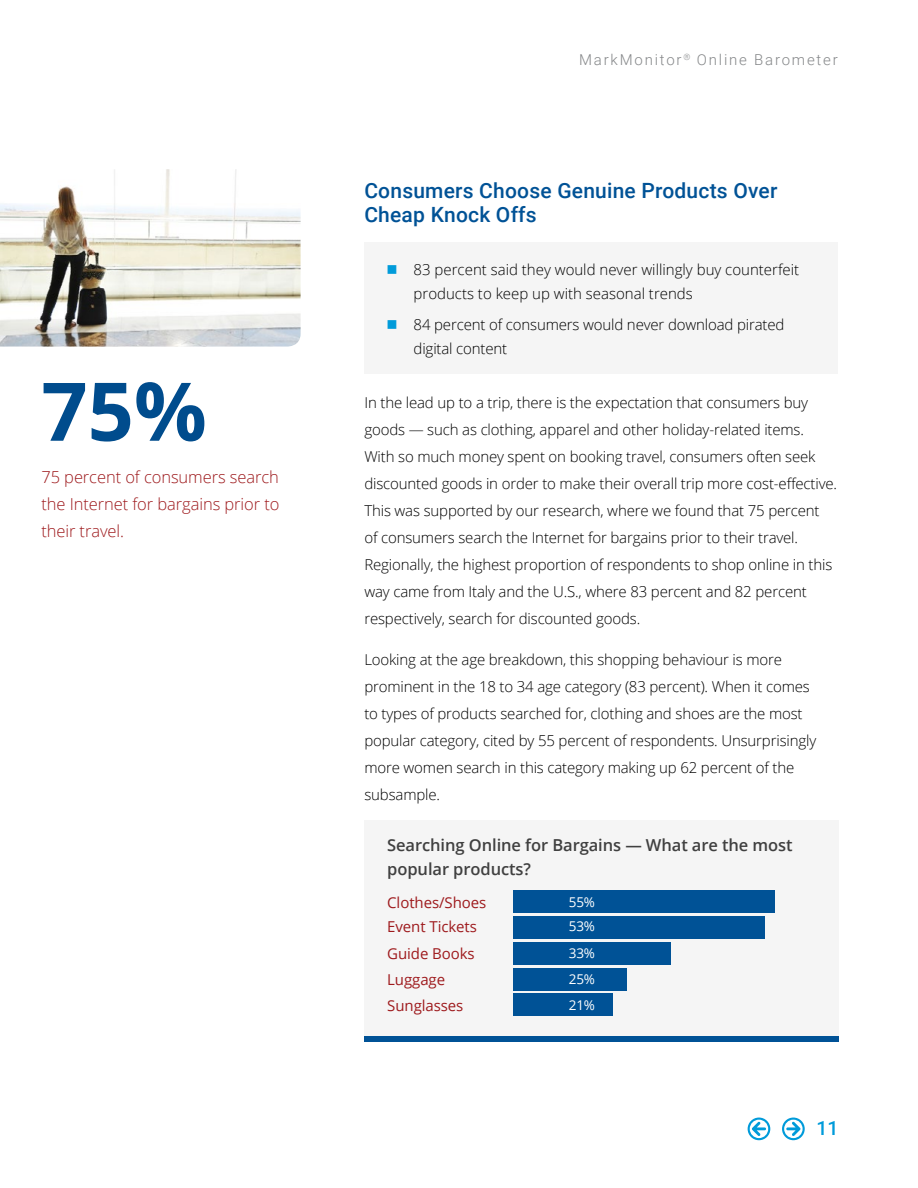
<style>
.page{position:relative;width:918px;height:1188px;background:#fff}
.page>*{position:absolute;margin:0;border:0;box-sizing:border-box;transform-origin:0 0}
.t1{font:700 81px "Open Sans";color:#004c8d}
.t2{font:500 21px/24px "Roboto";letter-spacing:.01em;color:#005296}
.t3{font:500 19.5px "Roboto";color:#009bda}
.t4{font:300 16.5px/27px "Open Sans";letter-spacing:-.005em;color:#9e1a1d;text-align:justify}
.t5{font:600 16.5px/24px "Open Sans";letter-spacing:-.005em;color:#404040}
.t6{font:300 15px/27px "Open Sans";letter-spacing:-.01em;color:#000}
.t7{font:15px "Open Sans";letter-spacing:-.005em;color:#9e1a1d}
.t8{font:300 15px "Roboto";letter-spacing:.12em;color:#86888a}
.t9{font:13.5px "Open Sans";letter-spacing:-.005em;color:#fff}
.s1{color:#009bda}
</style>
<div class="page">
<svg style="left:782px;top:1118px;width:23px;height:22px"></svg>
<svg style="left:748px;top:1118px;width:22px;height:22px"></svg>
<div style="left:364px;top:242px;width:474px;height:132px;background:#f5f5f5"></div>
<div style="left:364px;top:821px;width:474px;height:216px;background:#f5f5f5"></div>
<div style="left:364px;top:1037px;width:474px;height:5px;background:#005296"></div>
<img style="left:0;top:169px;width:301px;height:178px">
<div style="left:513px;top:890px;width:261px;height:23px;background:#005296"></div>
<div style="left:513px;top:916px;width:252px;height:23px;background:#005296"></div>
<div style="left:513px;top:942px;width:158px;height:22px;background:#005296"></div>
<div style="left:513px;top:968px;width:113px;height:22px;background:#005296"></div>
<div style="left:513px;top:994px;width:99px;height:22px;background:#005296"></div>
<h1 class="t1" style="left:41px;top:354px;width:167px">75%</h1>
<p class="t4" style="left:41px;top:463px;width:240px">75 percent of consumers search the Internet for bargains prior to their travel.</p>
<p class="t8" style="left:579px;top:49px;width:260px">MarkMonitor<sup>®</sup> Online Barometer</p>
<h2 class="t2" style="left:364px;top:178px;width:415px">Consumers Choose Genuine Products Over<br>Cheap Knock Offs</h2>
<p class="t6" style="left:414px;top:258px;width:387px;line-height:24px;text-indent:-27px"><span class="s1">■</span> 83 percent said they would never willingly buy counterfeit products to keep up with seasonal trends</p>
<p class="t6" style="left:414px;top:312px;width:372px;line-height:24px;text-indent:-27px"><span class="s1">■</span> 84 percent of consumers would never download pirated digital content</p>
<p class="t6" style="left:364px;top:389px;width:474px">In the lead up to a trip, there is the expectation that consumers buy goods — such as clothing, apparel and other holiday-related items.<br>With so much money spent on booking travel, consumers often seek discounted goods in order to make their overall trip more cost-effective.<br>This was supported by our research, where we found that 75 percent<br>of consumers search the Internet for bargains prior to their travel.<br>Regionally, the highest proportion of respondents to shop online in this way came from Italy and the U.S., where 83 percent and 82 percent respectively, search for discounted goods.</p>
<p class="t6" style="left:364px;top:646px;width:453px">Looking at the age breakdown, this shopping behaviour is more prominent in the 18 to 34 age category (83 percent). When it comes to types of products searched for, clothing and shoes are the most popular category, cited by 55 percent of respondents. Unsurprisingly more women search in this category making up 62 percent of the subsample.</p>
<p class="t5" style="left:387px;top:833px;width:407px">Searching Online for Bargains — What are the most popular products?</p>
<p class="t7" style="left:387px;top:893px;width:101px">Clothes/Shoes</p>
<p class="t9" style="left:569px;top:893px;width:28px">55%</p>
<p class="t7" style="left:387px;top:916px;width:91px">Event Tickets</p>
<p class="t9" style="left:569px;top:916px;width:28px">53%</p>
<p class="t7" style="left:387px;top:943px;width:89px">Guide Books</p>
<p class="t9" style="left:569px;top:943px;width:28px">33%</p>
<p class="t7" style="left:387px;top:969px;width:59px">Luggage</p>
<p class="t9" style="left:569px;top:969px;width:28px">25%</p>
<p class="t7" style="left:387px;top:995px;width:78px">Sunglasses</p>
<p class="t9" style="left:569px;top:996px;width:28px">21%</p>
<h3 class="t3" style="left:816px;top:1115px;width:24px">11</h3>
</div>
